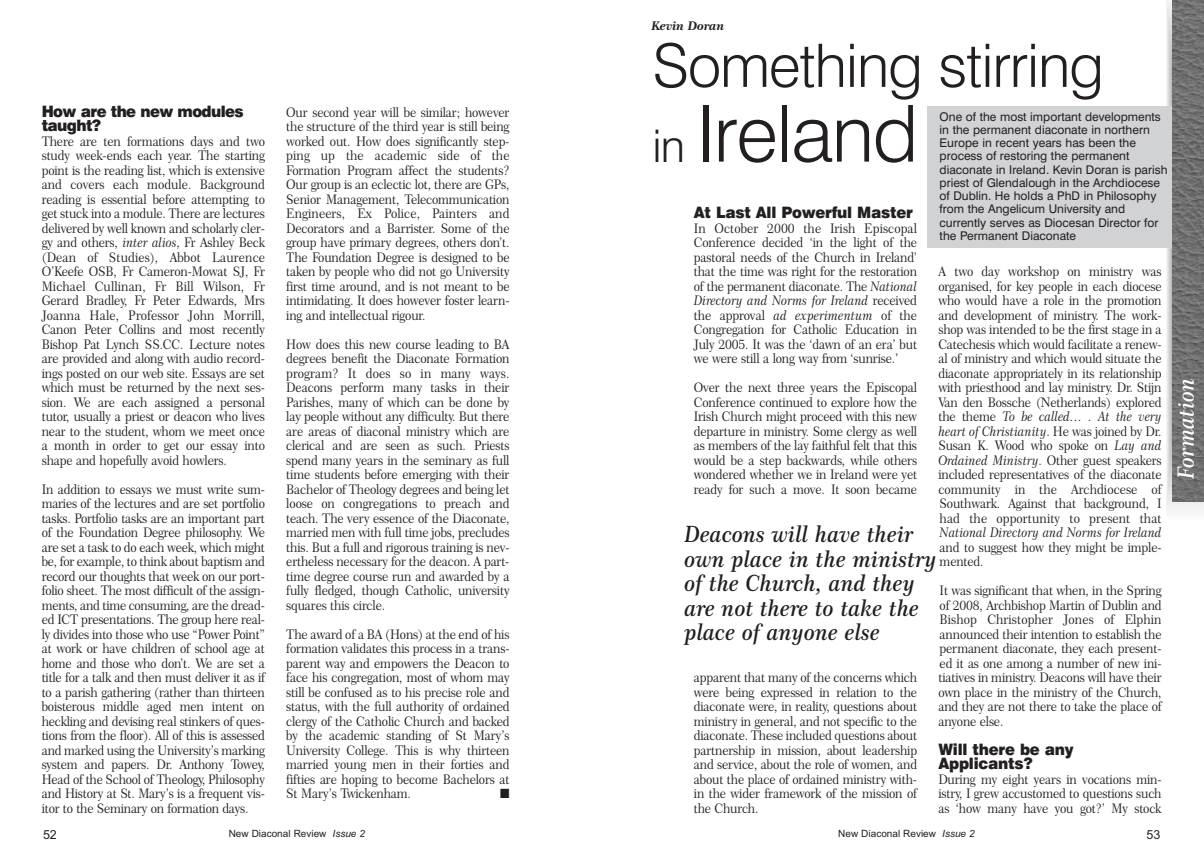
<style>
.page{position:relative;width:1204px;height:850px;background:#fff}
.page>*{position:absolute;margin:0;border:0;box-sizing:border-box;transform-origin:0 0}
.t1{font:300 78.75px "Swiss 721 BT";letter-spacing:-.02em;color:#231f20}
.t2{font:300 60px "Swiss 721 BT";letter-spacing:-.02em;color:#231f20}
.t3{font:22.5px/24.4px "Century 751 BT Semi Bold Italic B";color:#231f20;scale:.93 1}
.t4{font:22.5px "Century 751 BT Semi Bold Italic B";color:#fff;scale:.93 1}
.t5{font:900 15.75px/14.5px "Swiss 721 BT";letter-spacing:-.015em;color:#231f20;scale:.95 1}
.t6{font:900 15.75px/14.5px "Swiss 721 BT";letter-spacing:-.04em;color:#231f20;scale:.95 1}
.t7{font:13.25px/14.5px "Century 751 BT Roman No 2 B";letter-spacing:-.015em;color:#231f20;text-align:justify;scale:.93 1}
.t8{font:13.25px/14.5px "Century 751 BT No 2 Italic B";letter-spacing:-.015em;color:#231f20;scale:.93 1}
.t9{font:13.25px "Zapf Dingbats";color:#231f20;scale:.93 1}
.t10{font:12.5px "Arial";color:#231f20}
.t11{font:12px/13.2px "Swiss 721 BT";color:#231f20}
.t12{font:12px "Century 751 BT Bold Italic B";letter-spacing:-.015em;color:#231f20}
.t13{font:10px "Arial";color:#231f20}
.s1{font-family:"Century 751 BT No 2 Italic B"}
.s2{font-style:italic}
.s3{font-size:45px}
.s4{font-family:"Century 751 BT Roman No 2 B"}
</style>
<div class="page">
<svg style="left:927px;top:0;width:277px;height:510px"></svg>
<p class="t6" style="left:42px;top:106px;width:214px">How are the new modules taught?</p>
<p class="t7" style="left:42px;top:135px;width:242px">There are ten formations days and two study week-ends each year. The starting point is the reading list, which is extensive and covers each module. Background reading is essential before attempting to get stuck into a module. There are lectures delivered by well known and scholarly cler&shy;gy and others, <span class="s1">inter alios</span>, Fr Ashley Beck (Dean of Studies), Abbot Laurence O’Keefe OSB, Fr Cameron-Mowat SJ, Fr Michael Cullinan, Fr Bill Wilson, Fr Gerard Bradley, Fr Peter Edwards, Mrs Joanna Hale, Professor John Morrill, Canon Peter Collins and most recently Bishop Pat Lynch SS.CC. Lecture notes are provided and along with audio record&shy;ings posted on our web site. Essays are set which must be returned by the next ses&shy;sion. We are each assigned a personal tutor, usually a priest or deacon who lives near to the student, whom we meet once a month in order to get our essay into shape and hopefully avoid howlers.</p>
<p class="t7" style="left:42px;top:483px;width:242px">In addition to essays we must write sum&shy;maries of the lectures and are set portfolio tasks. Portfolio tasks are an important part of the Foundation Degree philosophy. We are set a task to do each week, which might be, for example, to think about baptism and record our thoughts that week on our port&shy;folio sheet. The most difficult of the assign&shy;ments, and time consuming, are the dread&shy;ed ICT presentations. The group here real&shy;ly divides into those who use “Power Point” at work or have children of school age at home and those who don’t. We are set a title for a talk and then must deliver it as if to a parish gathering (rather than thirteen boisterous middle aged men intent on heckling and devising real stinkers of ques&shy;tions from the floor). All of this is assessed and marked using the University’s marking system and papers. Dr. Anthony Towey, Head of the School of Theology, Philosophy and History at St. Mary’s is a frequent vis&shy;itor to the Seminary on formation days.</p>
<p class="t7" style="left:286px;top:106px;width:242px">Our second year will be similar; however the structure of the third year is still being worked out. How does significantly step&shy;ping up the academic side of the Formation Program affect the students?<br>Our group is an eclectic lot, there are GPs, Senior Management, Telecommunication Engineers, Ex Police, Painters and Decorators and a Barrister. Some of the group have primary degrees, others don’t.<br>The Foundation Degree is designed to be taken by people who did not go University first time around, and is not meant to be intimidating. It does however foster learn&shy;ing and intellectual rigour.</p>
<p class="t7" style="left:286px;top:338px;width:242px">How does this new course leading to BA degrees benefit the Diaconate Formation program? It does so in many ways.<br>Deacons perform many tasks in their Parishes, many of which can be done by lay people without any difficulty. But there are areas of diaconal ministry which are clerical and are seen as such. Priests spend many years in the seminary as full time students before emerging with their Bachelor of Theology degrees and being let loose on congregations to preach and teach. The very essence of the Diaconate, married men with full time jobs, precludes this. But a full and rigorous training is nev&shy;ertheless necessary for the deacon. A part&shy;time degree course run and awarded by a fully fledged, though Catholic, university squares this circle.</p>
<p class="t7" style="left:286px;top:628px;width:242px">The award of a BA (Hons) at the end of his formation validates this process in a trans&shy;parent way and empowers the Deacon to face his congregation, most of whom may still be confused as to his precise role and status, with the full authority of ordained clergy of the Catholic Church and backed by the academic standing of St Mary’s University College. This is why thirteen married young men in their forties and fifties are hoping to become Bachelors at St Mary’s Twickenham.</p>
<p class="t9" style="left:500px;top:788px;width:12px">■</p>
<p class="t10" style="left:43px;top:830px;width:15px">52</p>
<p class="t13" style="left:229px;top:830px;width:138px">New Diaconal Review <span class="s2">Issue 2</span></p>
<p class="t12" style="left:651px;top:22px;width:74px">Kevin Doran</p>
<h2 class="t2" style="left:652px;top:44px;width:453px">Something stirring</h2>
<h1 class="t1" style="left:652px;top:105px;width:267px"><span class="s3">in</span> Ireland</h1>
<p class="t11" style="left:939px;top:111px;width:229px">One of the most important developments in the permanent diaconate in northern Europe in recent years has been the process of restoring the permanent diaconate in Ireland. Kevin Doran is parish priest of Glendalough in the Archdiocese of Dublin. He holds a PhD in Philosophy from the Angelicum University and currently serves as Diocesan Director for the Permanent Diaconate</p>
<p class="t5" style="left:694px;top:207px;width:232px">At Last All Powerful Master</p>
<p class="t7" style="left:694px;top:222px;width:242px">In October 2000 the Irish Episcopal Conference decided ‘in the light of the pastoral needs of the Church in Ireland’ that the time was right for the restoration of the permanent diaconate. The <span class="s1">National</span></p>
<p class="t8" style="left:694px;top:295px;width:242px">Directory and Norms for Ireland <span class="s4">received</span></p>
<p class="t7" style="left:694px;top:309px;width:242px">the approval <span class="s1">ad experimentum</span> of the Congregation for Catholic Education in July 2005. It was the ‘dawn of an era’ but we were still a long way from ‘sunrise.’</p>
<p class="t7" style="left:694px;top:382px;width:242px">Over the next three years the Episcopal Conference continued to explore how the Irish Church might proceed with this new departure in ministry. Some clergy as well as members of the lay faithful felt that this would be a step backwards, while others wondered whether we in Ireland were yet ready for such a move. It soon became</p>
<p class="t7" style="left:938px;top:266px;width:242px">A two day workshop on ministry was organised, for key people in each diocese who would have a role in the promotion and development of ministry. The work&shy;shop was intended to be the first stage in a Catechesis which would facilitate a renew&shy;al of ministry and which would situate the diaconate appropriately in its relationship with priesthood and lay ministry. Dr. Stijn Van den Bossche (Netherlands) explored</p>
<p class="t8" style="left:938px;top:411px;width:242px"><span class="s4">the theme</span> To be called… . At the very heart of Christianity<span class="s4">. He was joined by Dr.</span></p>
<p class="t7" style="left:938px;top:440px;width:242px">Susan K. Wood who spoke on <span class="s1">Lay and Ordained Ministry</span>. Other guest speakers included representatives of the diaconate community in the Archdiocese of Southwark. Against that background, I had the opportunity to present that</p>
<p class="t8" style="left:939px;top:527px;width:240px">National Directory and Norms for Ireland</p>
<p class="t7" style="left:939px;top:541px;width:240px">and to suggest how they might be imple&shy;mented.</p>
<p class="t7" style="left:938px;top:585px;width:242px">It was significant that when, in the Spring of 2008, Archbishop Martin of Dublin and Bishop Christopher Jones of Elphin announced their intention to establish the permanent diaconate, they each present&shy;ed it as one among a number of new ini&shy;tiatives in ministry. Deacons will have their own place in the ministry of the Church, and they are not there to take the place of anyone else.</p>
<p class="t5" style="left:938px;top:744px;width:144px">Will there be any<br>Applicants?</p>
<p class="t7" style="left:938px;top:773px;width:242px">During my eight years in vocations min&shy;istry, I grew accustomed to questions such as ‘how many have you got?’ My stock</p>
<h3 class="t3" style="left:684px;top:525px;width:273px">Deacons will have their own place in the ministry of the Church, and they are not there to take the place of anyone else</h3>
<p class="t7" style="left:694px;top:672px;width:242px">apparent that many of the concerns which were being expressed in relation to the diaconate were, in reality, questions about ministry in general, and not specific to the diaconate. These included questions about partnership in mission, about leadership and service, about the role of women, and about the place of ordained ministry with&shy;in the wider framework of the mission of the Church.</p>
<p class="t13" style="left:838px;top:830px;width:138px">New Diaconal Review <span class="s2">Issue 2</span></p>
<p class="t10" style="left:1146px;top:830px;width:15px">53</p>
<h3 class="t4" style="left:1177px;top:479px;width:110px;rotate:-90deg">Formation</h3>
</div>
